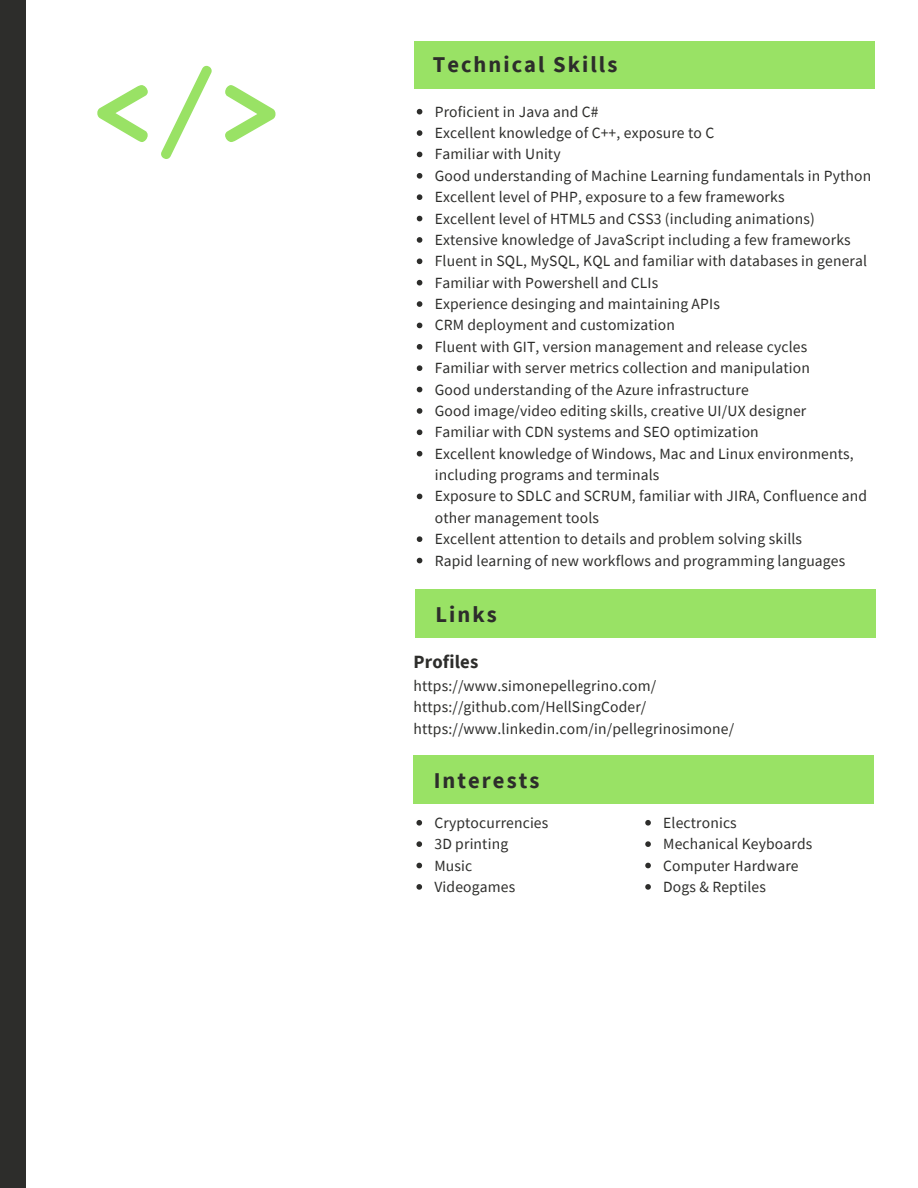
<style>
.page{position:relative;width:918px;height:1188px;background:#2d2d2b}
.page>*{position:absolute;margin:0;border:0;box-sizing:border-box;transform-origin:0 0}
.t1{font:700 112.05px "Quicksand";color:#99e265}
.t2{font:700 22.5px "Source Sans Pro";letter-spacing:.09em;color:#2d2d2b}
.t3{font:700 18.75px "Source Sans Pro";letter-spacing:.01em;color:#2d2d2b}
.t4{font:15.6px/21.3px "Source Sans Pro";letter-spacing:.01em;color:#2d2d2b}
.s1{font-size:99.6px}
</style>
<div class="page">
<div style="left:27px;top:0;width:891px;height:1188px;background:#fff"></div>
<div style="left:414px;top:41px;width:460px;height:47px;background:#99e265"></div>
<div style="left:415px;top:590px;width:461px;height:47px;background:#99e265"></div>
<div style="left:413px;top:756px;width:461px;height:47px;background:#99e265"></div>
<svg style="left:417px;top:109px;width:5px;height:5px"></svg>
<svg style="left:417px;top:130px;width:5px;height:6px"></svg>
<svg style="left:417px;top:152px;width:5px;height:5px"></svg>
<svg style="left:417px;top:173px;width:5px;height:6px"></svg>
<svg style="left:417px;top:194px;width:5px;height:6px"></svg>
<svg style="left:417px;top:216px;width:5px;height:5px"></svg>
<svg style="left:417px;top:237px;width:5px;height:6px"></svg>
<svg style="left:417px;top:258px;width:5px;height:6px"></svg>
<svg style="left:417px;top:280px;width:5px;height:5px"></svg>
<svg style="left:417px;top:301px;width:5px;height:6px"></svg>
<svg style="left:417px;top:323px;width:5px;height:5px"></svg>
<svg style="left:417px;top:344px;width:5px;height:6px"></svg>
<svg style="left:417px;top:365px;width:5px;height:6px"></svg>
<svg style="left:417px;top:387px;width:5px;height:5px"></svg>
<svg style="left:417px;top:408px;width:5px;height:6px"></svg>
<svg style="left:417px;top:429px;width:5px;height:6px"></svg>
<svg style="left:417px;top:451px;width:5px;height:5px"></svg>
<svg style="left:417px;top:494px;width:5px;height:5px"></svg>
<svg style="left:417px;top:536px;width:5px;height:6px"></svg>
<svg style="left:417px;top:558px;width:5px;height:5px"></svg>
<svg style="left:416px;top:820px;width:6px;height:6px"></svg>
<svg style="left:416px;top:841px;width:6px;height:6px"></svg>
<svg style="left:416px;top:863px;width:6px;height:5px"></svg>
<svg style="left:416px;top:884px;width:6px;height:6px"></svg>
<svg style="left:645px;top:820px;width:6px;height:6px"></svg>
<svg style="left:645px;top:841px;width:6px;height:6px"></svg>
<svg style="left:645px;top:863px;width:6px;height:5px"></svg>
<svg style="left:645px;top:884px;width:6px;height:6px"></svg>
<h1 class="t1" style="left:95px;top:30px;width:185px">&lt;<span class="s1">/</span>&gt;</h1>
<h2 class="t2" style="left:433px;top:50px;width:186px">Technical Skills</h2>
<p class="t4" style="left:435px;top:101px;width:438px">Proficient in Java and C#<br>Excellent knowledge of C++, exposure to C<br>Familiar with Unity<br>Good understanding of Machine Learning fundamentals in Python Excellent level of PHP, exposure to a few frameworks<br>Excellent level of HTML5 and CSS3 (including animations)<br>Extensive knowledge of JavaScript including a few frameworks Fluent in SQL, MySQL, KQL and familiar with databases in general Familiar with Powershell and CLIs<br>Experience desinging and maintaining APIs<br>CRM deployment and customization<br>Fluent with GIT, version management and release cycles<br>Familiar with server metrics collection and manipulation<br>Good understanding of the Azure infrastructure<br>Good image/video editing skills, creative UI/UX designer<br>Familiar with CDN systems and SEO optimization<br>Excellent knowledge of Windows, Mac and Linux environments, including programs and terminals<br>Exposure to SDLC and SCRUM, familiar with JIRA, Confluence and other management tools<br>Excellent attention to details and problem solving skills<br>Rapid learning of new workflows and programming languages</p>
<h2 class="t2" style="left:436px;top:600px;width:63px">Links</h2>
<p class="t3" style="left:413px;top:650px;width:67px">Profiles</p>
<p class="t4" style="left:414px;top:675px;width:322px">https://www.simonepellegrino.com/ https://github.com/HellSingCoder/ https://www.linkedin.com/in/pellegrinosimone/</p>
<h2 class="t2" style="left:434px;top:766px;width:107px">Interests</h2>
<p class="t4" style="left:434px;top:812px;width:115px">Cryptocurrencies<br>3D printing<br>Music<br>Videogames</p>
<p class="t4" style="left:663px;top:812px;width:151px">Electronics<br>Mechanical Keyboards<br>Computer Hardware<br>Dogs &amp; Reptiles</p>
</div>
